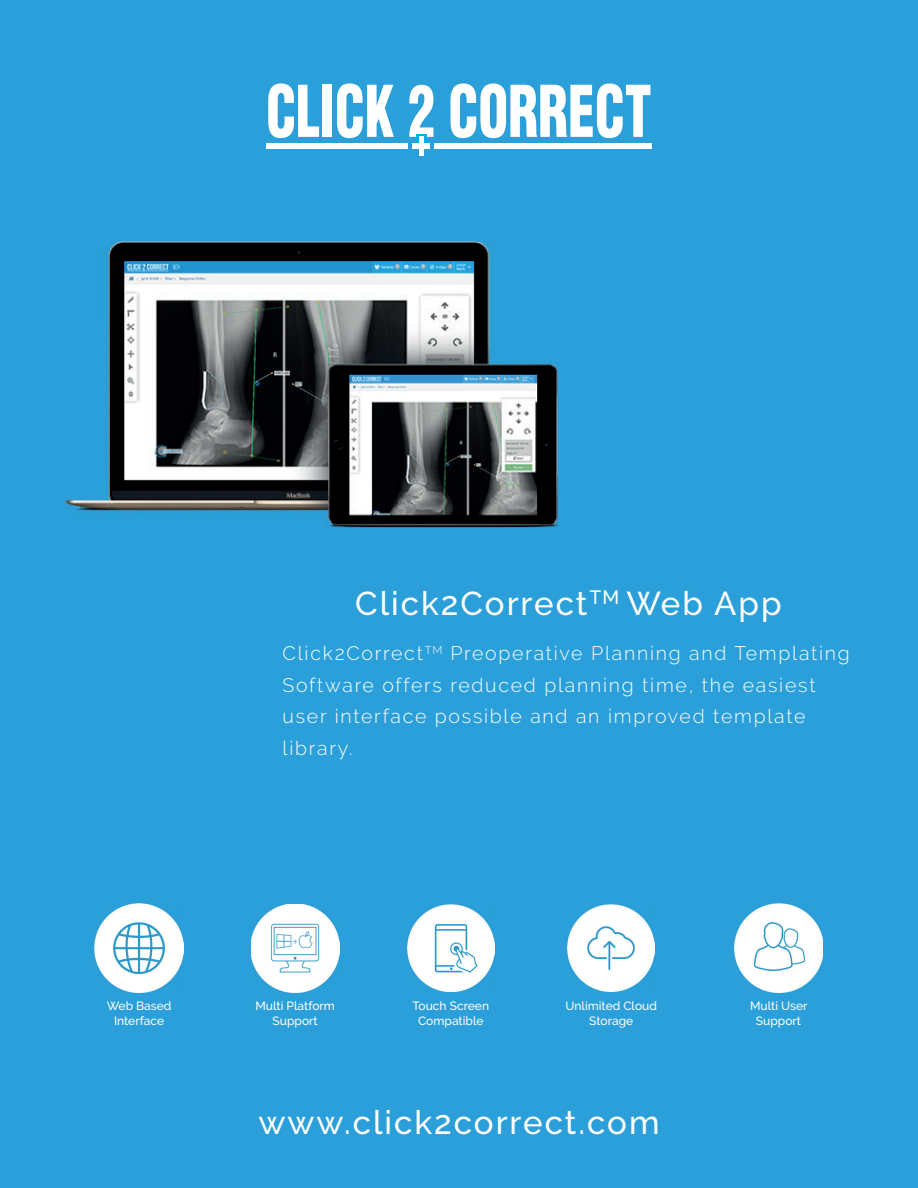
<style>
.page{position:relative;width:918px;height:1188px;background:#2a9fd9}
.page>*{position:absolute;margin:0;border:0;box-sizing:border-box;transform-origin:0 0}
.t1{font:900 condensed 69.45px "Helvetica";color:#fff;scale:.77 1}
.t2{font:500 33px "Raleway";letter-spacing:.06em;color:#fff}
.t3{font:300 19.5px/31.5px "Raleway";letter-spacing:.09em;color:#fff}
.t4{font:500 12px/14.4px "Raleway";color:#fff;text-align:center}
</style>
<div class="page">
<img style="left:66px;top:241px;width:492px;height:286px">
<img style="left:95px;top:904px;width:88px;height:88px">
<img style="left:734px;top:904px;width:89px;height:89px">
<img style="left:568px;top:905px;width:87px;height:87px">
<img style="left:407px;top:905px;width:87px;height:87px">
<img style="left:251px;top:904px;width:88px;height:88px">
<svg style="left:416px;top:135px;width:10px;height:9px"></svg>
<div style="left:266px;top:144px;width:142px;height:5px;background:#fff"></div>
<div style="left:434px;top:144px;width:218px;height:5px;background:#fff"></div>
<div style="left:419px;top:137px;width:5px;height:19px;background:#fff"></div>
<div style="left:412px;top:144px;width:18px;height:5px;background:#fff"></div>
<h1 class="t1" style="left:266px;top:68px;width:502px">CLICK 2 CORRECT</h1>
<h2 class="t2" style="left:355px;top:584px;width:428px">Click2Correct<sup>TM</sup> Web App</h2>
<p class="t3" style="left:283px;top:638px;width:569px">Click2Correct<sup>TM</sup> Preoperative Planning and Templating Software offers reduced planning time, the easiest user interface possible and an improved template library.</p>
<p class="t4" style="left:107px;top:999px;width:66px">Web Based<br>Interface</p>
<p class="t4" style="left:256px;top:999px;width:81px">Multi Platform<br>Support</p>
<p class="t4" style="left:413px;top:999px;width:78px">Touch Screen<br>Compatible</p>
<p class="t4" style="left:566px;top:999px;width:93px">Unlimited Cloud<br>Storage</p>
<p class="t4" style="left:750px;top:999px;width:59px">Multi User<br>Support</p>
<h2 class="t2" style="left:258px;top:1103px;width:403px">www.click2correct.com</h2>
</div>
